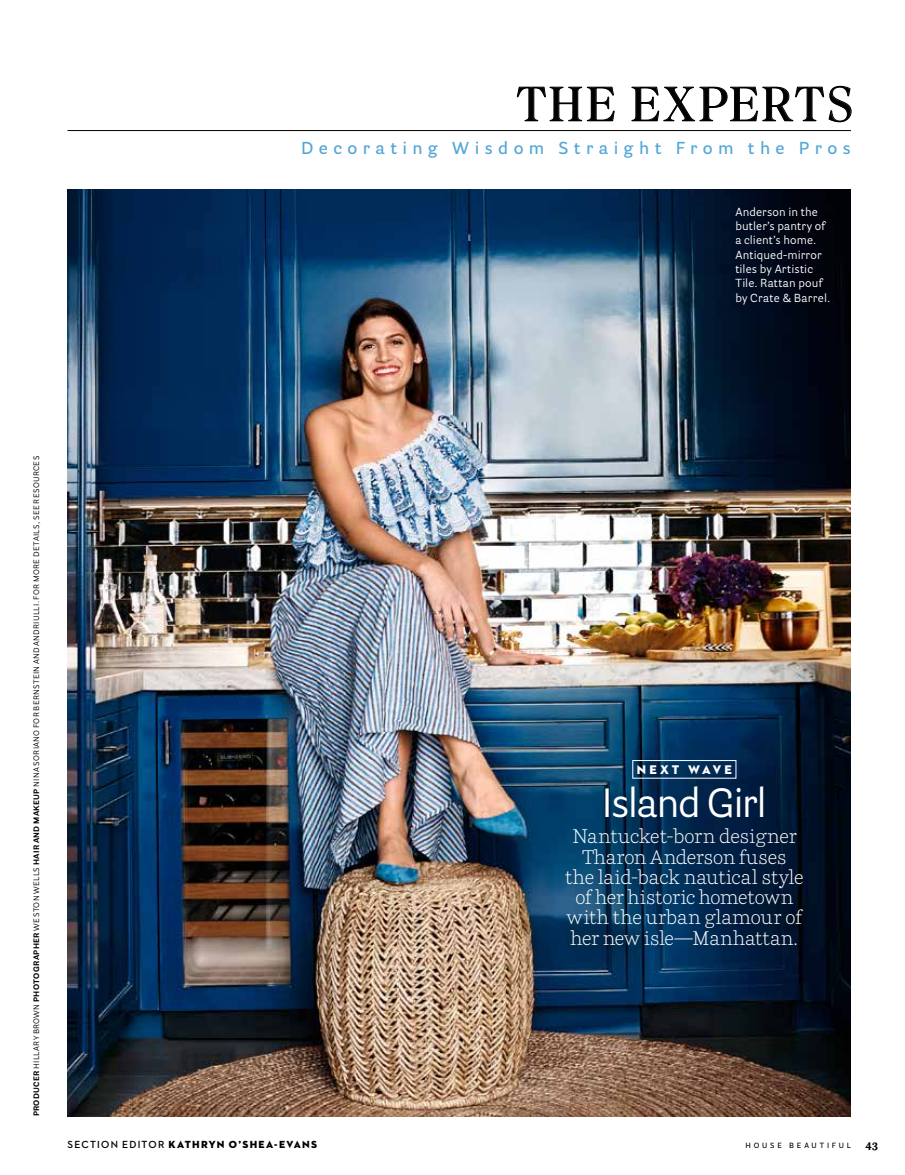
<style>
.page{position:relative;width:905px;height:1175px;background:#fff}
.page>*{position:absolute;margin:0;border:0;box-sizing:border-box;transform-origin:0 0}
.t1{font:300 48px "Superior";letter-spacing:.05em;color:#000}
.t2{font:40.5px "Parry Grotesque Pro";letter-spacing:-.04em;color:#fff}
.t3{font:300 19.5px/20.2px "Parry Pro";letter-spacing:-.005em;color:#fff;text-align:center}
.t4{font:600 17.25px "Parry Grotesque Pro";letter-spacing:.31em;color:#54a6d6}
.t5{font:12.75px "Neutraface 2 Display Titling";letter-spacing:.235em;color:#fff}
.t6{font:11.7px/14.2px "Parry Grotesque Pro";letter-spacing:.015em;color:#fff}
.t7{font:700 10.8px "Parry Pro";color:#000}
.t8{font:10.5px "Neutraface 2 Display Titling";letter-spacing:.12em;color:#000}
.t9{font:7.8px "Parry Grotesque Pro";letter-spacing:.04em;color:#000}
.t10{font:600 7.5px "Parry Grotesque Pro";letter-spacing:.375em;color:#000}
.s1{font-weight:700}
.s2{font-family:"Neutraface 2 Display";font-weight:700}
</style>
<div class="page">
<img style="left:68px;top:189px;width:782px;height:927px">
<div style="left:632px;top:760px;width:104px;height:18px;border:1px solid #fff"></div>
<hr style="left:68px;top:130px;width:782px;height:1px;background:#000">
<svg style="left:516px;top:86px;width:99px;height:35px"></svg>
<svg style="left:631px;top:86px;width:220px;height:36px"></svg>
<h1 class="t1" style="left:517px;top:75px;width:339px">THE EXPERTS</h1>
<p class="t4" style="left:301px;top:136px;width:551px">Decorating Wisdom Straight From the Pros</p>
<p class="t6" style="left:735px;top:205px;width:96px">Anderson in the butler’s pantry of a client’s home.<br>Antiqued-mirror tiles by Artistic<br>Tile. Rattan pouf by Crate &amp; Barrel.</p>
<p class="t9" style="left:31px;top:1116px;width:662px;rotate:-90deg"><span class="s1">PRODUCER</span> HILLARY BROWN <span class="s1">PHOTOGRAPHER</span> WESTON WELLS <span class="s1">HAIR AND MAKEUP</span> NINA SORIANO FOR BERNSTEIN AND ANDRIULLI. FOR MORE DETAILS, SEE RESOURCES</p>
<p class="t8" style="left:68px;top:1137px;width:251px"><span class="s2">SECTION EDITOR</span> KATHRYN O’SHEA-EVANS</p>
<p class="t5" style="left:637px;top:762px;width:96px">NEXT WAVE</p>
<h2 class="t2" style="left:601px;top:774px;width:167px">Island Girl</h2>
<p class="t3" style="left:565px;top:826px;width:240px">Nantucket-born designer<br>Tharon Anderson fuses<br>the laid-back nautical style of her historic hometown with the urban glamour of her new isle—Manhattan.</p>
<p class="t10" style="left:745px;top:1140px;width:107px">HOUSE BEAUTIFUL</p>
<p class="t7" style="left:865px;top:1136px;width:14px">43</p>
</div>
